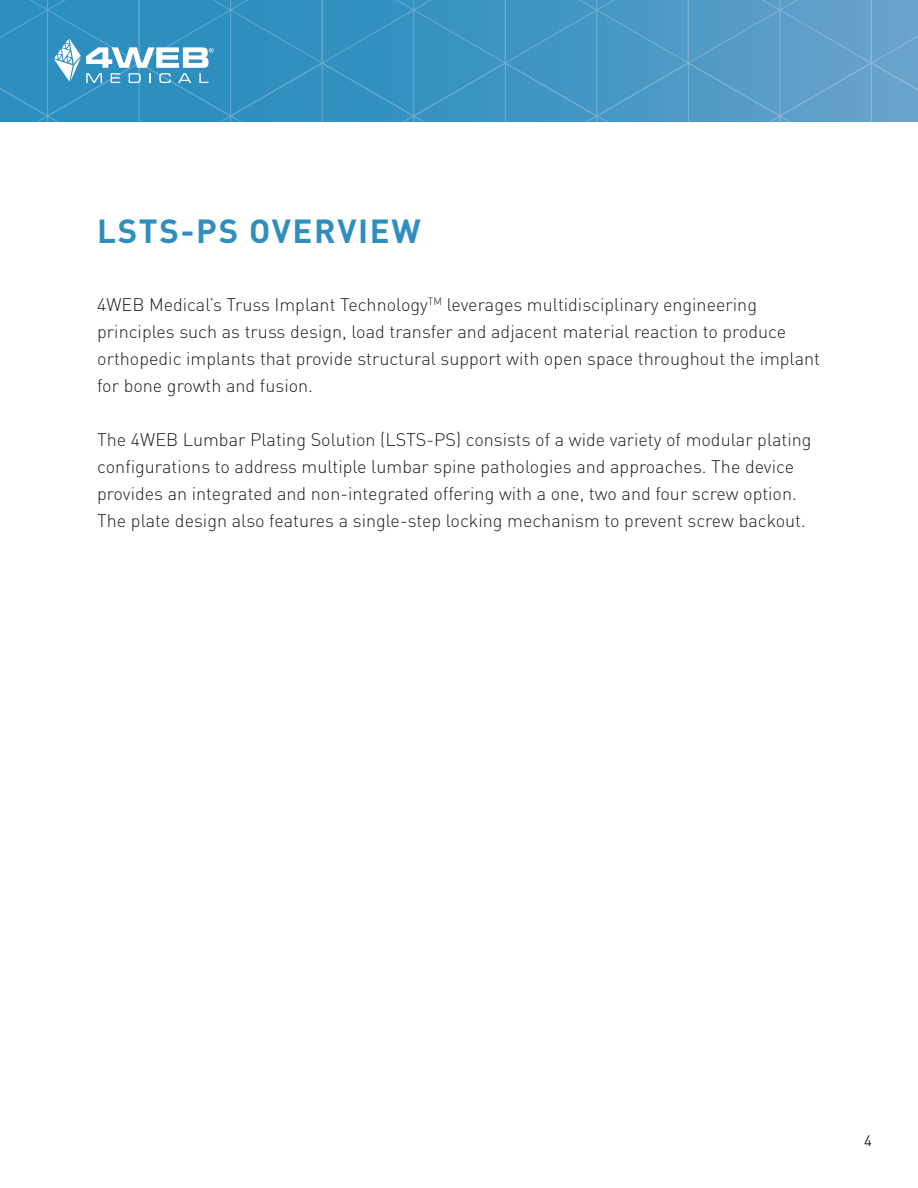
<style>
.page{position:relative;width:918px;height:1188px;background:#fff}
.page>*{position:absolute;margin:0;border:0;box-sizing:border-box;transform-origin:0 0}
.t1{font:700 33px "DIN";letter-spacing:.05em;color:#308ebe}
.t2{font:300 18px/27px "DIN";color:#231f20}
.t3{font:15px "DIN";color:#231f20}
</style>
<div class="page">
<svg style="left:0;top:0;width:918px;height:122px;background:#4397c4"></svg>
<h1 class="t1" style="left:97px;top:210px;width:325px">LSTS-PS OVERVIEW</h1>
<p class="t2" style="left:97px;top:291px;width:724px">4WEB Medical’s Truss Implant Technology<sup>TM</sup> leverages multidisciplinary engineering principles such as truss design, load transfer and adjacent material reaction to produce orthopedic implants that provide structural support with open space throughout the implant for bone growth and fusion.</p>
<p class="t2" style="left:97px;top:426px;width:716px">The 4WEB Lumbar Plating Solution (LSTS-PS) consists of a wide variety of modular plating configurations to address multiple lumbar spine pathologies and approaches. The device provides an integrated and non-integrated offering with a one, two and four screw option.<br>The plate design also features a single-step locking mechanism to prevent screw backout.</p>
<p class="t3" style="left:864px;top:1131px;width:9px">4</p>
</div>
